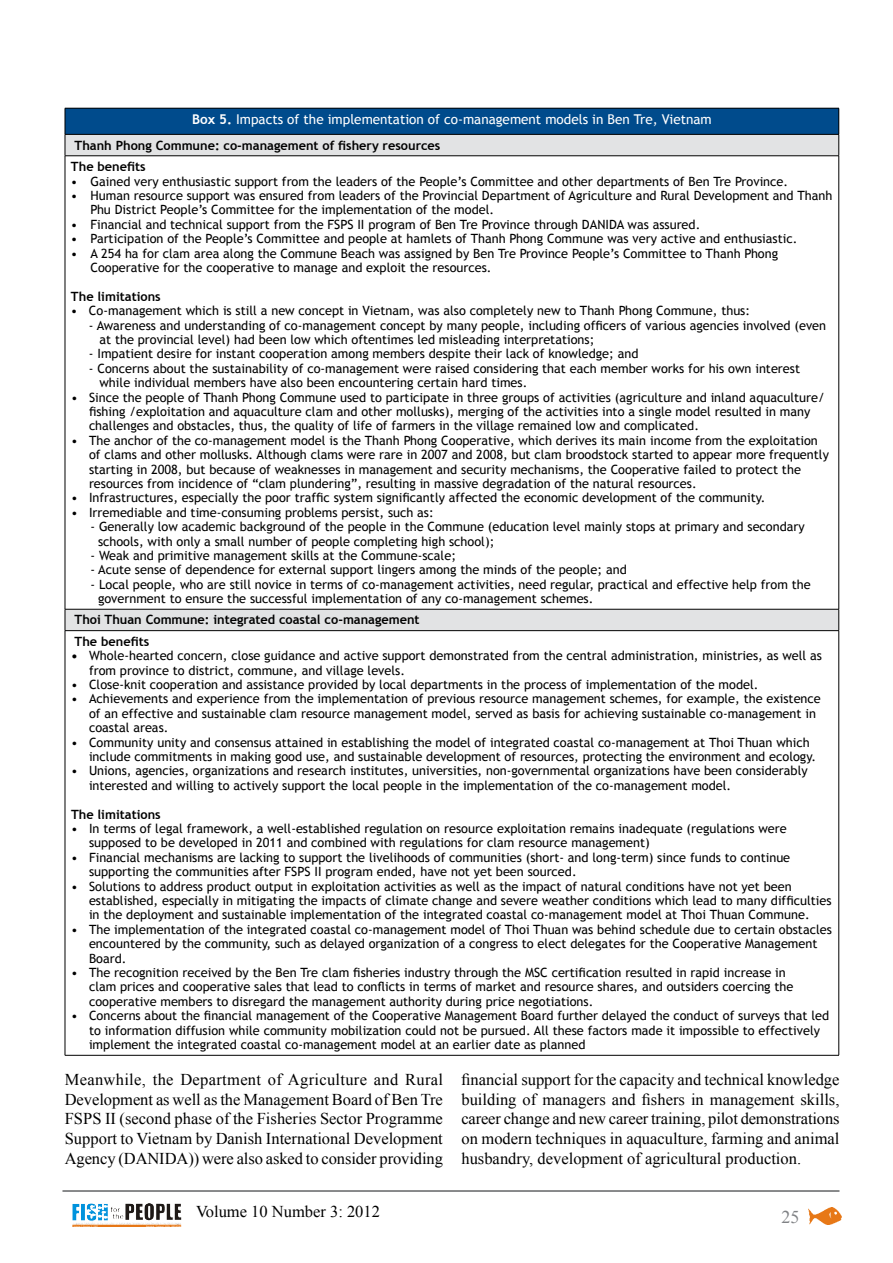
<style>
.page{position:relative;width:893px;height:1263px;background:#fff}
.page>*{position:absolute;margin:0;border:0;box-sizing:border-box;transform-origin:0 0}
.t1{font:18px "Times New Roman";color:#808285}
.t2{font:16.5px/19.8px "Times New Roman";color:#000;text-align:justify}
.t3{font:13.5px "Trebuchet MS";color:#fff}
.t4{font:12.75px/14.4px "Trebuchet MS";color:#000}
.t5{font:700 12.75px/21.5px "Trebuchet MS";color:#000}
.s1{font-weight:700}
</style>
<div class="page">
<img style="left:809px;top:1208px;width:32px;height:16px">
<img style="left:86px;top:1203px;width:95px;height:18px">
<hr style="left:62px;top:1190px;width:777px;height:2px;background:#636466">
<div style="left:65px;top:108px;width:774px;height:26px;background:#004b8c"></div>
<div style="left:66px;top:135px;width:772px;height:21px;background:#e2e3e4"></div>
<svg style="left:66px;top:608px;width:772px;height:447px"></svg>
<hr style="left:65px;top:108px;width:774px;height:1px;background:#000">
<hr style="left:65px;top:134px;width:774px;height:1px;background:#000">
<svg style="left:65px;top:108px;width:1px;height:48px"></svg>
<svg style="left:838px;top:108px;width:1px;height:48px"></svg>
<hr style="left:65px;top:156px;width:774px;height:1px;background:#000">
<hr style="left:65px;top:156px;width:1px;height:453px;background:#000">
<hr style="left:838px;top:156px;width:1px;height:453px;background:#000">
<hr style="left:65px;top:609px;width:774px;height:1px;background:#000">
<svg style="left:65px;top:609px;width:1px;height:21px"></svg>
<svg style="left:838px;top:609px;width:1px;height:21px"></svg>
<hr style="left:65px;top:630px;width:774px;height:1px;background:#000">
<hr style="left:65px;top:631px;width:1px;height:424px;background:#000">
<hr style="left:838px;top:631px;width:1px;height:424px;background:#000">
<hr style="left:65px;top:1055px;width:774px;height:1px;background:#000">
<p class="t3" style="left:192px;top:111px;width:521px"><span class="s1">Box 5.</span> Impacts of the implementation of co-management models in Ben Tre, Vietnam</p>
<p class="t5" style="left:71px;top:135px;width:371px">Thanh Phong Commune: co-management of fishery resources<br>The benefits</p>
<p class="t4" style="left:71px;top:174px;width:719px">• Gained very enthusiastic support from the leaders of the People’s Committee and other departments of Ben Tre Province.</p>
<p class="t4" style="left:90px;top:188px;width:743px;text-indent:-19px">• Human resource support was ensured from leaders of the Provincial Department of Agriculture and Rural Development and Thanh<br>Phu District People’s Committee for the implementation of the model.</p>
<p class="t4" style="left:71px;top:217px;width:631px">• Financial and technical support from the FSPS II program of Ben Tre Province through DANIDA was assured.</p>
<p class="t4" style="left:71px;top:232px;width:728px">• Participation of the People’s Committee and people at hamlets of Thanh Phong Commune was very active and enthusiastic.</p>
<p class="t4" style="left:90px;top:246px;width:689px;text-indent:-19px">• A 254 ha for clam area along the Commune Beach was assigned by Ben Tre Province People’s Committee to Thanh Phong<br>Cooperative for the cooperative to manage and exploit the resources.</p>
<p class="t5" style="left:71px;top:285px;width:91px">The limitations</p>
<p class="t4" style="left:71px;top:304px;width:681px">• Co-management which is still a new concept in Vietnam, was also completely new to Thanh Phong Commune, thus:</p>
<p class="t4" style="left:99px;top:318px;width:728px;text-indent:-11px">- Awareness and understanding of co-management concept by many people, including officers of various agencies involved (even at the provincial level) had been low which oftentimes led misleading interpretations;</p>
<p class="t4" style="left:89px;top:347px;width:551px">- Impatient desire for instant cooperation among members despite their lack of knowledge; and</p>
<p class="t4" style="left:99px;top:361px;width:702px;text-indent:-11px">- Concerns about the sustainability of co-management were raised considering that each member works for his own interest while individual members have also been encountering certain hard times.</p>
<p class="t4" style="left:89px;top:390px;width:737px;text-indent:-18px">• Since the people of Thanh Phong Commune used to participate in three groups of activities (agriculture and inland aquaculture/ fishing /exploitation and aquaculture clam and other mollusks), merging of the activities into a single model resulted in many challenges and obstacles, thus, the quality of life of farmers in the village remained low and complicated.</p>
<p class="t4" style="left:89px;top:433px;width:741px;text-indent:-18px">• The anchor of the co-management model is the Thanh Phong Cooperative, which derives its main income from the exploitation of clams and other mollusks. Although clams were rare in 2007 and 2008, but clam broodstock started to appear more frequently starting in 2008, but because of weaknesses in management and security mechanisms, the Cooperative failed to protect the resources from incidence of “clam plundering”, resulting in massive degradation of the natural resources.</p>
<p class="t4" style="left:71px;top:491px;width:696px">• Infrastructures, especially the poor traffic system significantly affected the economic development of the community.</p>
<p class="t4" style="left:71px;top:505px;width:364px">• Irremediable and time-consuming problems persist, such as:</p>
<p class="t4" style="left:98px;top:520px;width:708px;text-indent:-7px">- Generally low academic background of the people in the Commune (education level mainly stops at primary and secondary schools, with only a small number of people completing high school);</p>
<p class="t4" style="left:91px;top:548px;width:367px">- Weak and primitive management skills at the Commune-scale;</p>
<p class="t4" style="left:91px;top:563px;width:538px">- Acute sense of dependence for external support lingers among the minds of the people; and</p>
<p class="t4" style="left:98px;top:577px;width:714px;text-indent:-8px">- Local people, who are still novice in terms of co-management activities, need regular, practical and effective help from the government to ensure the successful implementation of any co-management schemes.</p>
<p class="t5" style="left:75px;top:609px;width:347px">Thoi Thuan Commune: integrated coastal co-management<br>The benefits</p>
<p class="t4" style="left:89px;top:649px;width:735px;text-indent:-18px"><span class="s1">•</span> Whole-hearted concern, close guidance and active support demonstrated from the central administration, ministries, as well as from province to district, commune, and village levels.</p>
<p class="t4" style="left:71px;top:677px;width:689px">• Close-knit cooperation and assistance provided by local departments in the process of implementation of the model.</p>
<p class="t4" style="left:89px;top:692px;width:733px;text-indent:-18px">• Achievements and experience from the implementation of previous resource management schemes, for example, the existence of an effective and sustainable clam resource management model, served as basis for achieving sustainable co-management in coastal areas.</p>
<p class="t4" style="left:89px;top:735px;width:728px;text-indent:-18px">• Community unity and consensus attained in establishing the model of integrated coastal co-management at Thoi Thuan which include commitments in making good use, and sustainable development of resources, protecting the environment and ecology.</p>
<p class="t4" style="left:89px;top:764px;width:720px;text-indent:-18px">• Unions, agencies, organizations and research institutes, universities, non-governmental organizations have been considerably interested and willing to actively support the local people in the implementation of the co-management model.</p>
<p class="t5" style="left:71px;top:803px;width:91px">The limitations</p>
<p class="t4" style="left:89px;top:821px;width:699px;text-indent:-18px">• In terms of legal framework, a well-established regulation on resource exploitation remains inadequate (regulations were supposed to be developed in 2011 and combined with regulations for clam resource management)</p>
<p class="t4" style="left:89px;top:850px;width:703px;text-indent:-18px">• Financial mechanisms are lacking to support the livelihoods of communities (short- and long-term) since funds to continue supporting the communities after FSPS II program ended, have not yet been sourced.</p>
<p class="t4" style="left:89px;top:879px;width:744px;text-indent:-18px">• Solutions to address product output in exploitation activities as well as the impact of natural conditions have not yet been established, especially in mitigating the impacts of climate change and severe weather conditions which lead to many difficulties in the deployment and sustainable implementation of the integrated coastal co-management model at Thoi Thuan Commune.</p>
<p class="t4" style="left:89px;top:922px;width:744px;text-indent:-18px">• The implementation of the integrated coastal co-management model of Thoi Thuan was behind schedule due to certain obstacles encountered by the community, such as delayed organization of a congress to elect delegates for the Cooperative Management<br>Board.</p>
<p class="t4" style="left:89px;top:965px;width:706px;text-indent:-18px">• The recognition received by the Ben Tre clam fisheries industry through the MSC certification resulted in rapid increase in clam prices and cooperative sales that lead to conflicts in terms of market and resource shares, and outsiders coercing the cooperative members to disregard the management authority during price negotiations.</p>
<p class="t4" style="left:89px;top:1009px;width:742px;text-indent:-18px">• Concerns about the financial management of the Cooperative Management Board further delayed the conduct of surveys that led to information diffusion while community mobilization could not be pursued. All these factors made it impossible to effectively implement the integrated coastal co-management model at an earlier date as planned</p>
<p class="t2" style="left:65px;top:1069px;width:380px">Meanwhile, the Department of Agriculture and Rural Development as well as the Management Board of Ben Tre FSPS II (second phase of the Fisheries Sector Programme Support to Vietnam by Danish International Development Agency (DANIDA)) were also asked to consider providing</p>
<p class="t2" style="left:461px;top:1069px;width:380px">financial support for the capacity and technical knowledge building of managers and fishers in management skills, career change and new career training, pilot demonstrations on modern techniques in aquaculture, farming and animal husbandry, development of agricultural production.</p>
<p class="t2" style="left:196px;top:1201px;width:185px">Volume 10 Number 3: 2012</p>
<h1 class="t1" style="left:782px;top:1205px;width:19px">25</h1>
</div>
